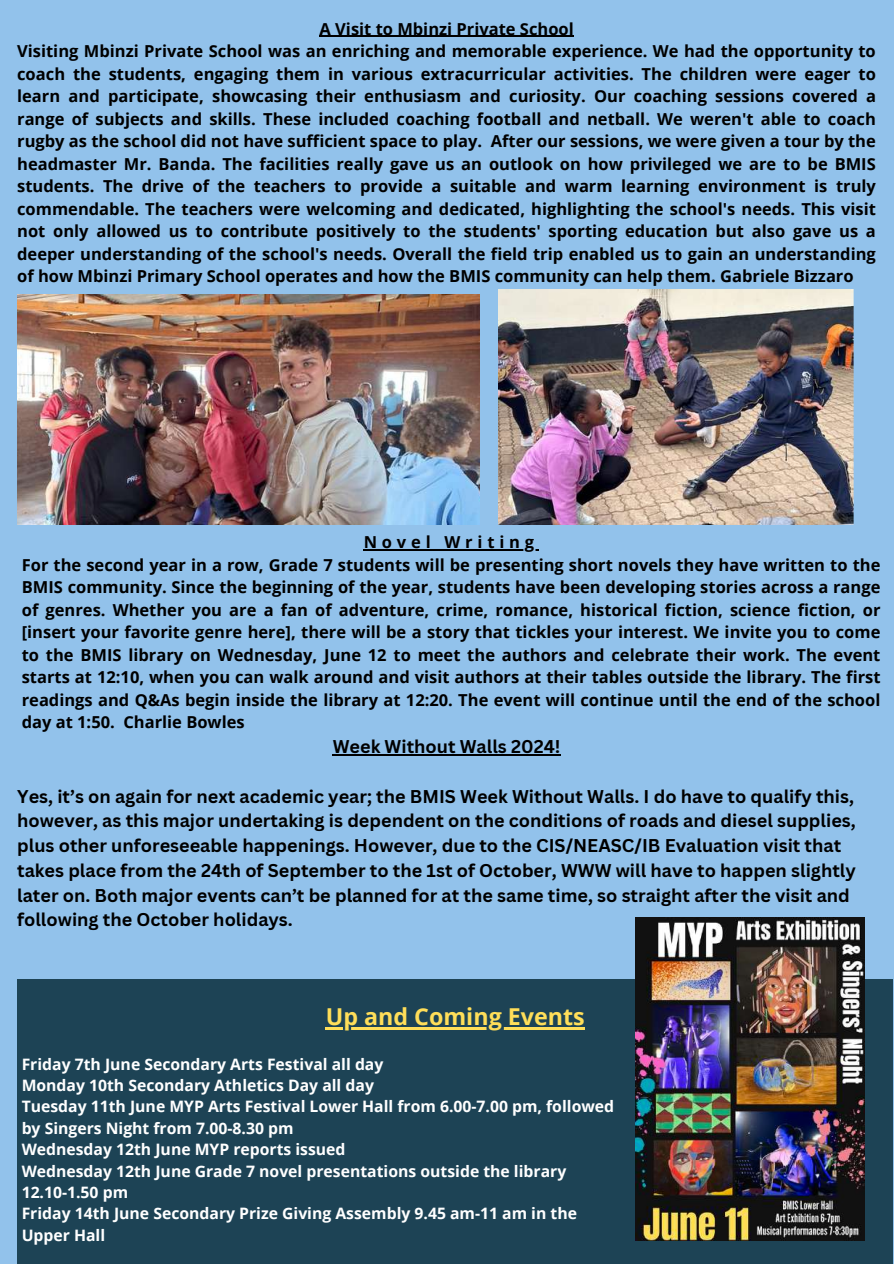
<style>
.page{position:relative;width:894px;height:1264px;background:#fff}
.page>*{position:absolute;margin:0;border:0;box-sizing:border-box;transform-origin:0 0}
.t1{font:700 23.25px "Open Sans";color:#ffde59}
.t2{font:700 18px/24.8px "Canva Sans";color:#000}
.t3{font:700 16.5px/22.5px "Open Sans";color:#000}
.t4{font:700 15.75px/21.3px "Open Sans";color:#fff}
</style>
<div class="page">
<div style="left:0;top:0;width:893px;height:1263px;background:#92c2eb"></div>
<div style="left:17px;top:978px;width:875px;height:285px;background:#1d4355"></div>
<hr style="left:326px;top:1026px;width:258px;height:3px;background:#ffde59">
<img style="left:17px;top:294px;width:463px;height:231px">
<img style="left:498px;top:289px;width:355px;height:236px">
<hr style="left:319px;top:36px;width:255px;height:1px;background:#000">
<hr style="left:363px;top:549px;width:176px;height:1px;background:#000">
<hr style="left:333px;top:754px;width:227px;height:1px;background:#000">
<img style="left:635px;top:917px;width:228px;height:323px">
<p class="t3" style="left:17px;top:17px;width:860px;text-indent:302px">A Visit to Mbinzi Private School<br>Visiting Mbinzi Private School was an enriching and memorable experience. We had the opportunity to coach the students, engaging them in various extracurricular activities. The children were eager to learn and participate, showcasing their enthusiasm and curiosity. Our coaching sessions covered a range of subjects and skills. These included coaching football and netball. We weren't able to coach rugby as the school did not have sufficient space to play. After our sessions, we were given a tour by the headmaster Mr. Banda. The facilities really gave us an outlook on how privileged we are to be BMIS students. The drive of the teachers to provide a suitable and warm learning environment is truly commendable. The teachers were welcoming and dedicated, highlighting the school's needs. This visit not only allowed us to contribute positively to the students' sporting education but also gave us a deeper understanding of the school's needs. Overall the field trip enabled us to gain an understanding of how Mbinzi Primary School operates and how the BMIS community can help them. Gabriele Bizzaro</p>
<p class="t3" style="left:22px;top:530px;width:860px;text-indent:342px">Novel Writing<br>For the second year in a row, Grade 7 students will be presenting short novels they have written to the BMIS community. Since the beginning of the year, students have been developing stories across a range of genres. Whether you are a fan of adventure, crime, romance, historical fiction, science fiction, or [insert your favorite genre here], there will be a story that tickles your interest. We invite you to come to the BMIS library on Wednesday, June 12 to meet the authors and celebrate their work. The event starts at 12:10, when you can walk around and visit authors at their tables outside the library. The first readings and Q&amp;As begin inside the library at 12:20. The event will continue until the end of the school day at 1:50. Charlie Bowles</p>
<p class="t2" style="left:333px;top:733px;width:229px">Week Without Walls 2024!</p>
<p class="t2" style="left:17px;top:783px;width:840px">Yes, it’s on again for next academic year; the BMIS Week Without Walls. I do have to qualify this, however, as this major undertaking is dependent on the conditions of roads and diesel supplies, plus other unforeseeable happenings. However, due to the CIS/NEASC/IB Evaluation visit that takes place from the 24th of September to the 1st of October, WWW will have to happen slightly later on. Both major events can’t be planned for at the same time, so straight after the visit and following the October holidays.</p>
<h1 class="t1" style="left:326px;top:999px;width:260px">Up and Coming Events</h1>
<p class="t4" style="left:22px;top:1052px;width:594px">Friday 7th June Secondary Arts Festival all day<br>Monday 10th Secondary Athletics Day all day<br>Tuesday 11th June MYP Arts Festival Lower Hall from 6.00-7.00 pm, followed by Singers Night from 7.00-8.30 pm<br>Wednesday 12th June MYP reports issued<br>Wednesday 12th June Grade 7 novel presentations outside the library 12.10-1.50 pm<br>Friday 14th June Secondary Prize Giving Assembly 9.45 am-11 am in the Upper Hall</p>
</div>
